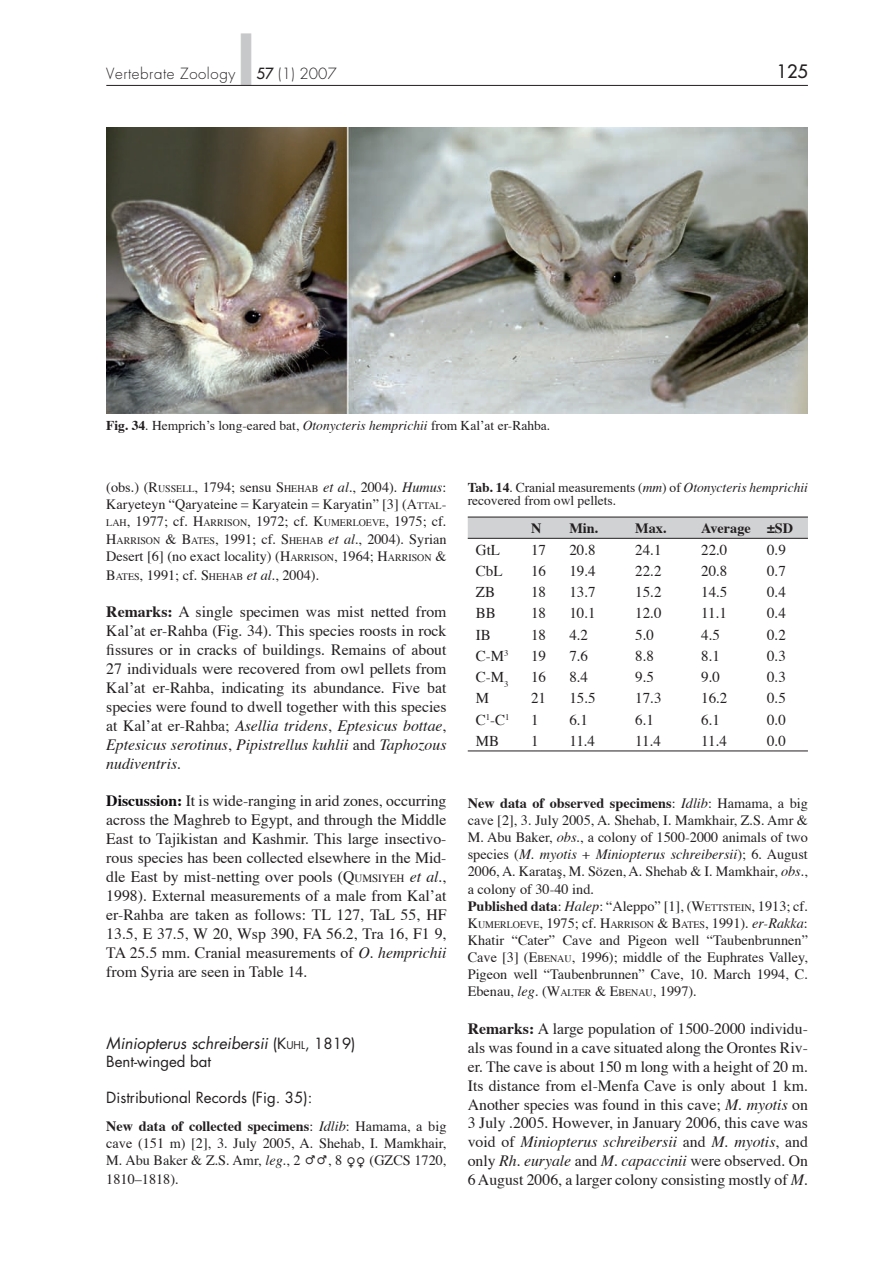
<style>
.page{position:relative;width:893px;height:1263px;background:#fff}
.page>*{position:absolute;margin:0;border:0;box-sizing:border-box;transform-origin:0 0}
.t1{font:18px "Futura";color:#231f20}
.t2{font:15.75px/18.9px "Times";color:#231f20;text-align:justify}
.t3{font:italic 15.75px "Futura";color:#231f20}
.t4{font:15px "Times";color:#231f20}
.t5{font:15px "Futura";color:#231f20}
.t6{font:300 15px "Futura";letter-spacing:.04em;color:#231f20}
.t7{font:14.25px/17.1px "Times";color:#231f20;text-align:justify}
.t8{font:700 14.25px "Times";color:#231f20}
.t9{font:13.5px/13.5px "Times";color:#231f20}
.s1{color:#c7c8ca}
.s2{font-weight:400}
.s3{font-weight:700}
.s4{font-style:italic}
.s5{font-size:10.05px}
.s6{font-weight:700;color:#100d11}
.s7{font-size:10.95px}
.s8{font-style:normal;font-size:15px}
.s9{font-style:normal;font-size:10.5px}
.s10{font-family:"Quirks ICG"}
</style>
<div class="page">
<hr style="left:106px;top:85px;width:702px;height:1px;background:#231f20">
<img style="left:106px;top:128px;width:702px;height:286px">
<div style="left:468px;top:518px;width:340px;height:20px;background:#d1d2d4"></div>
<hr style="left:468px;top:517px;width:340px;height:1px;background:#231f20">
<hr style="left:468px;top:538px;width:340px;height:1px;background:#231f20">
<hr style="left:468px;top:750px;width:291px;height:1px;background:#231f20">
<hr style="left:759px;top:750px;width:49px;height:1px;background:#231f20">
<p class="t6" style="left:106px;top:66px;width:232px">Vertebrate Zoology <span class="s1">■</span> <span class="s2">57</span> (1) 2007</p>
<p class="t9" style="left:106px;top:420px;width:445px"><span class="s3">Fig. 34</span>. Hemprich’s long-eared bat, <span class="s4">Otonycteris hemprichii</span> from Kal’at er-Rahba.</p>
<p class="t1" style="left:777px;top:62px;width:33px">125</p>
<p class="t7" style="left:106px;top:480px;width:342px">(obs.) (R<span class="s5">USSELL</span>, 1794; sensu S<span class="s5">HEHAB</span> <span class="s4">et al</span>., 2004). <span class="s4">Humus</span>:<br>Karyeteyn “Qaryateine = Karyatein = Karyatin” [3] (A<span class="s5">TTAL</span>-<span class="s5">LAH</span>, 1977; cf. H<span class="s5">ARRISON</span>, 1972; cf. K<span class="s5">UMERLOEVE</span>, 1975; cf.<br>H<span class="s5">ARRISON</span> &amp; B<span class="s5">ATES</span>, 1991; cf. S<span class="s5">HEHAB</span> <span class="s4">et al</span>., 2004). Syrian Desert [6] (no exact locality) (H<span class="s5">ARRISON</span>, 1964; H<span class="s5">ARRISON</span> &amp;</p>
<p class="t7" style="left:106px;top:567px;width:214px">B<span class="s5">ATES</span>, 1991; cf. S<span class="s5">HEHAB</span> <span class="s4">et al</span>., 2004).</p>
<p class="t2" style="left:106px;top:604px;width:342px"><span class="s3">Remarks:</span> A single specimen was mist netted from Kal’at er-Rahba (Fig. 34). This species roosts in rock fissures or in cracks of buildings. Remains of about 27 individuals were recovered from owl pellets from Kal’at er-Rahba, indicating its abundance. Five bat species were found to dwell together with this species at Kal’at er-Rahba; <span class="s4">Asellia tridens</span>, <span class="s4">Eptesicus bottae</span>, <span class="s4">Eptesicus serotinus</span>, <span class="s4">Pipistrellus kuhlii</span> and <span class="s4">Taphozous nudiventris</span>.</p>
<p class="t2" style="left:106px;top:793px;width:342px"><span class="s6">Discussion:</span> It is wide-ranging in arid zones, occurring across the Maghreb to Egypt, and through the Middle East to Tajikistan and Kashmir. This large insectivo&shy;rous species has been collected elsewhere in the Mid&shy;dle East by mist-netting over pools (Q<span class="s7">UMSIYEH</span> <span class="s4">et al</span>., 1998). External measurements of a male from Kal’at er-Rahba are taken as follows: TL 127, TaL 55, HF 13.5, E 37.5, W 20, Wsp 390, FA 56.2, Tra 16, F1 9, TA 25.5 mm. Cranial measurements of <span class="s4">O</span>. <span class="s4">hemprichii </span>from Syria are seen in Table 14.</p>
<p class="t3" style="left:106px;top:1036px;width:251px">Miniopterus schreibersii <span class="s8">(K</span><span class="s9">UHL</span><span class="s8">, 1819)</span></p>
<p class="t5" style="left:106px;top:1055px;width:106px">Bent-winged bat</p>
<p class="t5" style="left:106px;top:1091px;width:208px">Distributional Records (Fig. 35):</p>
<p class="t7" style="left:106px;top:1119px;width:342px"><span class="s3">New data of collected specimens</span>: <span class="s4">Idlib</span>: Hamama, a big cave (151 m) [2], 3. July 2005, A. Shehab, I. Mamkhair, M. Abu Baker &amp; Z.S. Amr, <span class="s4">leg</span>., 2 <span class="s10">PP</span>, 8 <span class="s10">OO</span> (GZCS 1720,</p>
<p class="t7" style="left:106px;top:1172px;width:74px">1810–1818).</p>
<p class="t9" style="left:468px;top:482px;width:342px"><span class="s3">Tab. 14</span>. Cranial measurements (<span class="s4">mm</span>) of <span class="s4">Otonycteris hemprichii </span>recovered from owl pellets.</p>
<p class="t8" style="left:531px;top:522px;width:12px">N</p>
<p class="t8" style="left:569px;top:522px;width:30px">Min.</p>
<p class="t8" style="left:635px;top:522px;width:33px">Max.</p>
<p class="t8" style="left:701px;top:522px;width:93px">Average ±SD</p>
<p class="t4" style="left:476px;top:543px;width:26px">GtL</p>
<p class="t4" style="left:531px;top:543px;width:16px">17</p>
<p class="t4" style="left:569px;top:543px;width:28px">20.8</p>
<p class="t4" style="left:635px;top:543px;width:28px">24.1</p>
<p class="t4" style="left:701px;top:543px;width:28px">22.0</p>
<p class="t4" style="left:767px;top:543px;width:20px">0.9</p>
<p class="t4" style="left:476px;top:565px;width:28px">CbL</p>
<p class="t4" style="left:531px;top:565px;width:16px">16</p>
<p class="t4" style="left:569px;top:565px;width:28px">19.4</p>
<p class="t4" style="left:635px;top:565px;width:28px">22.2</p>
<p class="t4" style="left:701px;top:565px;width:28px">20.8</p>
<p class="t4" style="left:767px;top:565px;width:20px">0.7</p>
<p class="t4" style="left:476px;top:586px;width:21px">ZB</p>
<p class="t4" style="left:531px;top:586px;width:16px">18</p>
<p class="t4" style="left:569px;top:586px;width:28px">13.7</p>
<p class="t4" style="left:635px;top:586px;width:28px">15.2</p>
<p class="t4" style="left:701px;top:586px;width:28px">14.5</p>
<p class="t4" style="left:767px;top:586px;width:20px">0.4</p>
<p class="t4" style="left:476px;top:607px;width:22px">BB</p>
<p class="t4" style="left:531px;top:607px;width:16px">18</p>
<p class="t4" style="left:569px;top:607px;width:28px">10.1</p>
<p class="t4" style="left:635px;top:607px;width:28px">12.0</p>
<p class="t4" style="left:701px;top:607px;width:27px">11.1</p>
<p class="t4" style="left:767px;top:607px;width:20px">0.4</p>
<p class="t4" style="left:476px;top:628px;width:16px">IB</p>
<p class="t4" style="left:531px;top:628px;width:16px">18</p>
<p class="t4" style="left:569px;top:628px;width:20px">4.2</p>
<p class="t4" style="left:635px;top:628px;width:20px">5.0</p>
<p class="t4" style="left:701px;top:628px;width:20px">4.5</p>
<p class="t4" style="left:767px;top:628px;width:20px">0.2</p>
<p class="t4" style="left:476px;top:650px;width:34px">C-M<sup>3</sup></p>
<p class="t4" style="left:531px;top:650px;width:16px">19</p>
<p class="t4" style="left:569px;top:650px;width:20px">7.6</p>
<p class="t4" style="left:635px;top:650px;width:20px">8.8</p>
<p class="t4" style="left:701px;top:650px;width:20px">8.1</p>
<p class="t4" style="left:767px;top:650px;width:20px">0.3</p>
<p class="t4" style="left:476px;top:671px;width:34px">C-M<sub>3</sub></p>
<p class="t4" style="left:531px;top:671px;width:16px">16</p>
<p class="t4" style="left:569px;top:671px;width:20px">8.4</p>
<p class="t4" style="left:635px;top:671px;width:20px">9.5</p>
<p class="t4" style="left:701px;top:671px;width:20px">9.0</p>
<p class="t4" style="left:767px;top:671px;width:20px">0.3</p>
<p class="t4" style="left:476px;top:692px;width:15px">M</p>
<p class="t4" style="left:531px;top:692px;width:16px">21</p>
<p class="t4" style="left:569px;top:692px;width:28px">15.5</p>
<p class="t4" style="left:635px;top:692px;width:28px">17.3</p>
<p class="t4" style="left:701px;top:692px;width:28px">16.2</p>
<p class="t4" style="left:767px;top:692px;width:20px">0.5</p>
<p class="t4" style="left:476px;top:713px;width:35px">C<sup>1</sup>-C<sup>1</sup></p>
<p class="t4" style="left:531px;top:713px;width:9px">1</p>
<p class="t4" style="left:569px;top:713px;width:20px">6.1</p>
<p class="t4" style="left:635px;top:713px;width:20px">6.1</p>
<p class="t4" style="left:701px;top:713px;width:20px">6.1</p>
<p class="t4" style="left:767px;top:713px;width:20px">0.0</p>
<p class="t4" style="left:476px;top:734px;width:25px">MB</p>
<p class="t4" style="left:531px;top:734px;width:9px">1</p>
<p class="t4" style="left:569px;top:734px;width:27px">11.4</p>
<p class="t4" style="left:635px;top:734px;width:27px">11.4</p>
<p class="t4" style="left:701px;top:734px;width:27px">11.4</p>
<p class="t4" style="left:767px;top:734px;width:20px">0.0</p>
<p class="t7" style="left:468px;top:796px;width:342px;text-align:left"><span class="s3">New data of observed specimens</span>: <span class="s4">Idlib</span>: Hamama, a big cave [2], 3. July 2005, A. Shehab, I. Mamkhair, Z.S. Amr &amp; M. Abu Baker, <span class="s4">obs.</span>, a colony of 1500-2000 animals of two species (<span class="s4">M</span>. <span class="s4">myotis</span> + <span class="s4">Miniopterus schreibersii</span>); 6. August 2006, A. Karataş, M. Sözen, A. Shehab &amp; I. Mamkhair, <span class="s4">obs</span>., a colony of 30-40 ind.<br><span class="s3">Published data</span>: <span class="s4">Halep</span>: “Aleppo” [1], (W<span class="s5">ETTSTEIN</span>, 1913; cf.<br>K<span class="s5">UMERLOEVE</span>, 1975; cf. H<span class="s5">ARRISON</span> &amp; B<span class="s5">ATES</span>, 1991). <span class="s4">er-Rakka</span>:<br>Khatir “Cater” Cave and Pigeon well “Taubenbrunnen” Cave [3] (E<span class="s5">BENAU</span>, 1996); middle of the Euphrates Valley, Pigeon well “Taubenbrunnen” Cave, 10. March 1994, C.<br>Ebenau, <span class="s4">leg</span>. (W<span class="s5">ALTER</span> &amp; E<span class="s5">BENAU</span>, 1997).</p>
<p class="t2" style="left:468px;top:1020px;width:342px"><span class="s3">Remarks:</span> A large population of 1500-2000 individu&shy;als was found in a cave situated along the Orontes Riv&shy;er. The cave is about 150 m long with a height of 20 m.<br>Its distance from el-Menfa Cave is only about 1 km.<br>Another species was found in this cave; <span class="s4">M. myotis</span> on 3 July .2005. However, in January 2006, this cave was void of <span class="s4">Miniopterus schreibersii</span> and <span class="s4">M</span>. <span class="s4">myotis</span>, and only <span class="s4">Rh</span>. <span class="s4">euryale</span> and <span class="s4">M</span>. <span class="s4">capaccinii</span> were observed. On 6 August 2006, a larger colony consisting mostly of <span class="s4">M</span>.</p>
</div>
